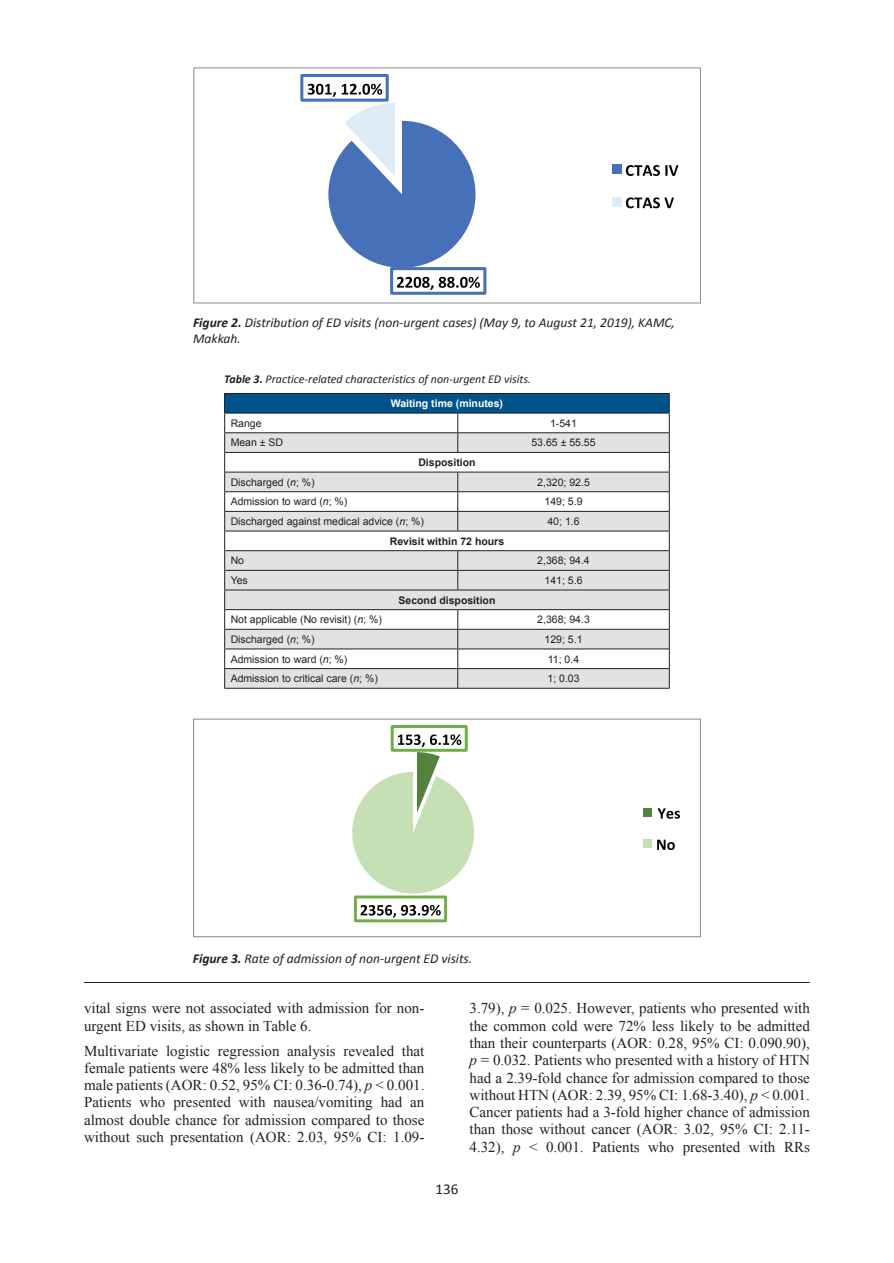
<style>
.page{position:relative;width:894px;height:1263px;background:#fff}
.page>*{position:absolute;margin:0;border:0;box-sizing:border-box;transform-origin:0 0}
.t1{font:15px/17.2px "Times New Roman";color:#231f20;text-align:justify}
.t2{font:15px "Calibri";color:#231f20}
.t3{font:italic 13.5px/16.2px "Calibri";color:#231f20}
.t4{font:italic 12px "Calibri";color:#231f20}
.t5{font:10.5px "Arial";color:#231f20}
.t6{font:700 10.5px "Arial";color:#231f20}
.t7{font:700 10.5px "Arial";color:#fff}
.s1{font-weight:700}
.s2{font-style:italic}
</style>
<div class="page">
<svg style="left:328px;top:103px;width:147px;height:164px"></svg>
<div style="left:390px;top:267px;width:96px;height:28px;border:3px solid #4671b8"></div>
<svg style="left:397px;top:277px;width:82px;height:13px"></svg>
<div style="left:300px;top:74px;width:88px;height:28px;border:3px solid #4671b8"></div>
<svg style="left:307px;top:84px;width:75px;height:13px"></svg>
<div style="left:612px;top:165px;width:9px;height:9px;background:#4671b8"></div>
<svg style="left:625px;top:165px;width:53px;height:11px"></svg>
<div style="left:612px;top:197px;width:9px;height:9px;background:#deecf7"></div>
<svg style="left:625px;top:197px;width:48px;height:11px"></svg>
<div style="left:193px;top:68px;width:507px;height:235px;border:1px solid #8a898a"></div>
<div style="left:224px;top:393px;width:445px;height:20px;background:#00548b"></div>
<svg style="left:225px;top:433px;width:443px;height:255px;fill:#e2e3e1"></svg>
<hr style="left:224px;top:393px;width:233px;height:1px;background:#231f20">
<hr style="left:457px;top:393px;width:212px;height:1px;background:#231f20">
<hr style="left:224px;top:413px;width:233px;height:1px;background:#231f20">
<hr style="left:457px;top:413px;width:212px;height:1px;background:#231f20">
<hr style="left:224px;top:432px;width:233px;height:1px;background:#231f20">
<hr style="left:457px;top:432px;width:212px;height:1px;background:#231f20">
<hr style="left:224px;top:452px;width:233px;height:1px;background:#231f20">
<hr style="left:457px;top:452px;width:212px;height:1px;background:#231f20">
<hr style="left:224px;top:472px;width:233px;height:1px;background:#231f20">
<hr style="left:457px;top:472px;width:212px;height:1px;background:#231f20">
<hr style="left:224px;top:491px;width:233px;height:1px;background:#231f20">
<hr style="left:457px;top:491px;width:212px;height:1px;background:#231f20">
<hr style="left:224px;top:511px;width:233px;height:1px;background:#231f20">
<hr style="left:457px;top:511px;width:212px;height:1px;background:#231f20">
<hr style="left:224px;top:530px;width:233px;height:1px;background:#231f20">
<hr style="left:457px;top:530px;width:212px;height:1px;background:#231f20">
<hr style="left:224px;top:550px;width:233px;height:1px;background:#231f20">
<hr style="left:457px;top:550px;width:212px;height:1px;background:#231f20">
<hr style="left:224px;top:570px;width:233px;height:1px;background:#231f20">
<hr style="left:457px;top:570px;width:212px;height:1px;background:#231f20">
<hr style="left:224px;top:589px;width:233px;height:1px;background:#231f20">
<hr style="left:457px;top:589px;width:212px;height:1px;background:#231f20">
<hr style="left:224px;top:609px;width:233px;height:1px;background:#231f20">
<hr style="left:457px;top:609px;width:212px;height:1px;background:#231f20">
<hr style="left:224px;top:629px;width:233px;height:1px;background:#231f20">
<hr style="left:457px;top:629px;width:212px;height:1px;background:#231f20">
<hr style="left:224px;top:648px;width:233px;height:1px;background:#231f20">
<hr style="left:457px;top:648px;width:212px;height:1px;background:#231f20">
<hr style="left:224px;top:668px;width:233px;height:1px;background:#231f20">
<hr style="left:457px;top:668px;width:212px;height:1px;background:#231f20">
<hr style="left:224px;top:688px;width:233px;height:1px;background:#231f20">
<hr style="left:457px;top:688px;width:212px;height:1px;background:#231f20">
<svg style="left:224px;top:394px;width:1px;height:294px"></svg>
<svg style="left:457px;top:413px;width:1px;height:39px"></svg>
<svg style="left:457px;top:472px;width:1px;height:58px"></svg>
<svg style="left:457px;top:551px;width:1px;height:38px"></svg>
<svg style="left:457px;top:610px;width:1px;height:78px"></svg>
<svg style="left:668px;top:394px;width:1px;height:294px"></svg>
<div style="left:390px;top:725px;width:77px;height:26px;border:3px solid #70ad46"></div>
<div style="left:354px;top:895px;width:93px;height:27px;border:3px solid #70ad46"></div>
<svg style="left:352px;top:734px;width:122px;height:183px"></svg>
<div style="left:643px;top:808px;width:9px;height:8px;background:#52823b"></div>
<svg style="left:657px;top:808px;width:22px;height:10px"></svg>
<div style="left:643px;top:839px;width:9px;height:9px;background:#c5e0b5"></div>
<svg style="left:657px;top:839px;width:17px;height:11px"></svg>
<div style="left:193px;top:718px;width:507px;height:219px;border:1px solid #8a898a"></div>
<hr style="left:84px;top:982px;width:725px;height:1px;background:#231f20">
<p class="t3" style="left:193px;top:314px;width:483px"><span class="s1">Figure 2.</span> Distribution of ED visits (non-urgent cases) (May 9, to August 21, 2019), KAMC,<br>Makkah.</p>
<p class="t4" style="left:224px;top:371px;width:308px"><span class="s1">Table 3.</span> Practice-related characteristics of non-urgent ED visits.</p>
<p class="t7" style="left:390px;top:396px;width:114px">Waiting time (minutes)</p>
<p class="t5" style="left:230px;top:416px;width:32px">Range</p>
<p class="t5" style="left:550px;top:416px;width:28px">1-541</p>
<p class="t5" style="left:230px;top:436px;width:54px">Mean ± SD</p>
<p class="t5" style="left:531px;top:436px;width:66px">53.65 ± 55.55</p>
<p class="t6" style="left:418px;top:455px;width:59px">Disposition</p>
<p class="t5" style="left:230px;top:475px;width:86px">Discharged (<span class="s2">n</span>; %)</p>
<p class="t5" style="left:537px;top:475px;width:54px">2,320; 92.5</p>
<p class="t5" style="left:230px;top:495px;width:118px">Admission to ward (<span class="s2">n</span>; %)</p>
<p class="t5" style="left:544px;top:495px;width:39px">149; 5.9</p>
<p class="t5" style="left:230px;top:514px;width:195px">Discharged against medical advice (<span class="s2">n</span>; %)</p>
<p class="t5" style="left:547px;top:514px;width:34px">40; 1.6</p>
<p class="t6" style="left:389px;top:534px;width:116px">Revisit within 72 hours</p>
<p class="t5" style="left:230px;top:554px;width:15px">No</p>
<p class="t5" style="left:537px;top:554px;width:54px">2,368; 94.4</p>
<p class="t5" style="left:230px;top:573px;width:19px">Yes</p>
<p class="t5" style="left:544px;top:573px;width:39px">141; 5.6</p>
<p class="t6" style="left:398px;top:593px;width:98px">Second disposition</p>
<p class="t5" style="left:230px;top:613px;width:153px">Not applicable (No revisit) (<span class="s2">n</span>; %)</p>
<p class="t5" style="left:537px;top:613px;width:54px">2,368; 94.3</p>
<p class="t5" style="left:230px;top:632px;width:86px">Discharged (<span class="s2">n</span>; %)</p>
<p class="t5" style="left:544px;top:632px;width:39px">129; 5.1</p>
<p class="t5" style="left:230px;top:652px;width:118px">Admission to ward (<span class="s2">n</span>; %)</p>
<p class="t5" style="left:547px;top:652px;width:33px">11; 0.4</p>
<p class="t5" style="left:230px;top:671px;width:149px">Admission to critical care (<span class="s2">n</span>; %)</p>
<p class="t5" style="left:547px;top:671px;width:34px">1; 0.03</p>
<p class="t3" style="left:193px;top:949px;width:281px"><span class="s1">Figure 3.</span> Rate of admission of non-urgent ED visits.</p>
<p class="t1" style="left:84px;top:999px;width:342px">vital signs were not associated with admission for non&shy;urgent ED visits, as shown in Table 6.</p>
<p class="t1" style="left:84px;top:1041px;width:342px">Multivariate logistic regression analysis revealed that female patients were 48% less likely to be admitted than male patients (AOR: 0.52, 95% CI: 0.36-0.74), <span class="s2">p</span> &lt; 0.001.<br>Patients who presented with nausea/vomiting had an almost double chance for admission compared to those without such presentation (AOR: 2.03, 95% CI: 1.09-</p>
<p class="t1" style="left:469px;top:999px;width:342px">3.79), <span class="s2">p</span> = 0.025. However, patients who presented with the common cold were 72% less likely to be admitted than their counterparts (AOR: 0.28, 95% CI: 0.090.90), <span class="s2">p</span> = 0.032. Patients who presented with a history of HTN had a 2.39-fold chance for admission compared to those without HTN (AOR: 2.39, 95% CI: 1.68-3.40), <span class="s2">p</span> &lt; 0.001.<br>Cancer patients had a 3-fold higher chance of admission than those without cancer (AOR: 3.02, 95% CI: 2.11- 4.32), <span class="s2">p</span> &lt; 0.001. Patients who presented with RRs</p>
<p class="t2" style="left:435px;top:1179px;width:24px">136</p>
</div>
